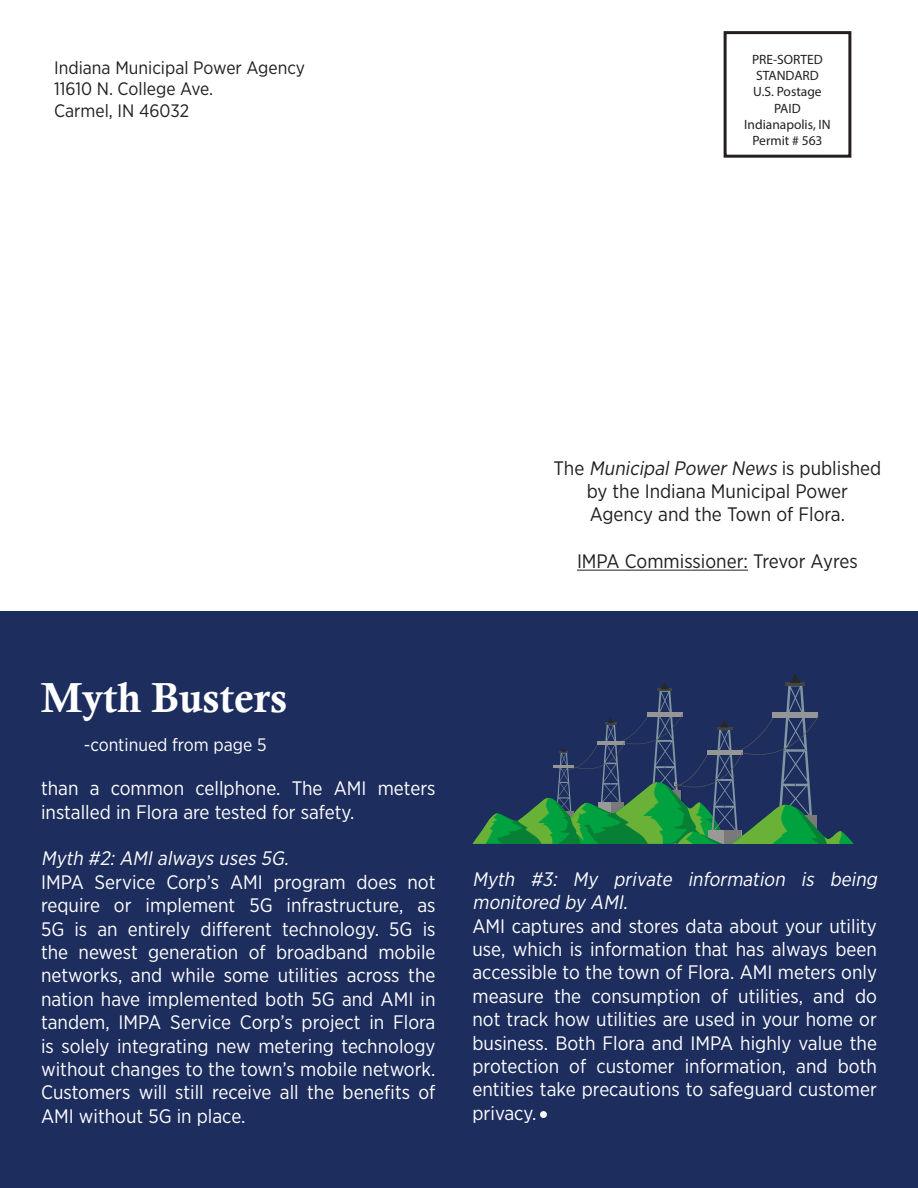
<style>
.page{position:relative;width:918px;height:1188px;background:#fff}
.page>*{position:absolute;margin:0;border:0;box-sizing:border-box;transform-origin:0 0}
.t1{font:42px "Calis MT Bol";color:#fff}
.t2{font:19.5px/23.4px "Gotham Narrow";color:#fff;text-align:justify}
.t3{font:19.5px/23.4px "Gotham Narrow";color:#231f20;text-align:center}
.t4{font:italic 19.5px/23.4px "Gotham Narrow";color:#fff}
.t5{font:18px/21.6px "Gotham Narrow";color:#231f20}
.t6{font:18px "Gotham Narrow";color:#fff}
.t7{font:13.5px/16.2px "Myriad Pro";color:#231f20;text-align:center}
.s1{font-style:italic}
</style>
<div class="page">
<div style="left:724px;top:31px;width:127px;height:127px;border:3px solid #231f20"></div>
<hr style="left:577px;top:570px;width:171px;height:1px;background:#231f20">
<div style="left:0;top:611px;width:918px;height:577px;background:#1d2d5e"></div>
<div style="left:540px;top:1111px;width:7px;height:7px;background:#fff;border-radius:50%"></div>
<svg style="left:472px;top:674px;width:382px;height:170px"></svg>
<p class="t5" style="left:54px;top:56px;width:252px">Indiana Municipal Power Agency<br>11610 N. College Ave.<br>Carmel, IN 46032</p>
<p class="t7" style="left:744px;top:51px;width:88px">PRE-SORTED<br>STANDARD<br>U.S. Postage<br>PAID<br>Indianapolis, IN<br>Permit # 563</p>
<p class="t3" style="left:554px;top:456px;width:329px">T h e <span class="s1">MunicipalPowerNews</span> i s p u b l i s h e d by the Indiana Municipal Power<br>Agency and the Town of Flora.</p>
<p class="t3" style="left:577px;top:549px;width:282px">IMPA Commissioner: Trevor Ayres</p>
<p class="t1" style="left:41px;top:674px;width:248px">Myth Busters</p>
<p class="t6" style="left:84px;top:733px;width:184px">-continued from page 5</p>
<p class="t2" style="left:41px;top:776px;width:396px">than a common cellphone. The AMI meters installed in Flora are tested for safety.</p>
<p class="t4" style="left:41px;top:846px;width:253px">Myth #2:AMIalways uses 5G.</p>
<p class="t2" style="left:41px;top:870px;width:396px">IMPA Service Corp’s AMI program does not require or implement 5G infrastructure, as 5G is an entirely different technology. 5G is the newest generation of broadband mobile networks, and while some utilities across the nation have implemented both 5G and AMI in tandem, IMPA Service Corp’s project in Flora is solely integrating new metering technology without changes to the town’s mobile network.<br>Customers will still receive all the benefits of AMI without 5G in place.</p>
<p class="t4" style="left:472px;top:867px;width:410px">Myth #3: My private information is being monitored by AMI.</p>
<p class="t2" style="left:472px;top:914px;width:406px">AMI captures and stores data about your utility use, which is information that has always been accessible to the town of Flora. AMI meters only measure the consumption of utilities, and do not track how utilities are used in your home or business. Both Flora and IMPA highly value the protection of customer information, and both entities take precautions to safeguard customer privacy.</p>
</div>
